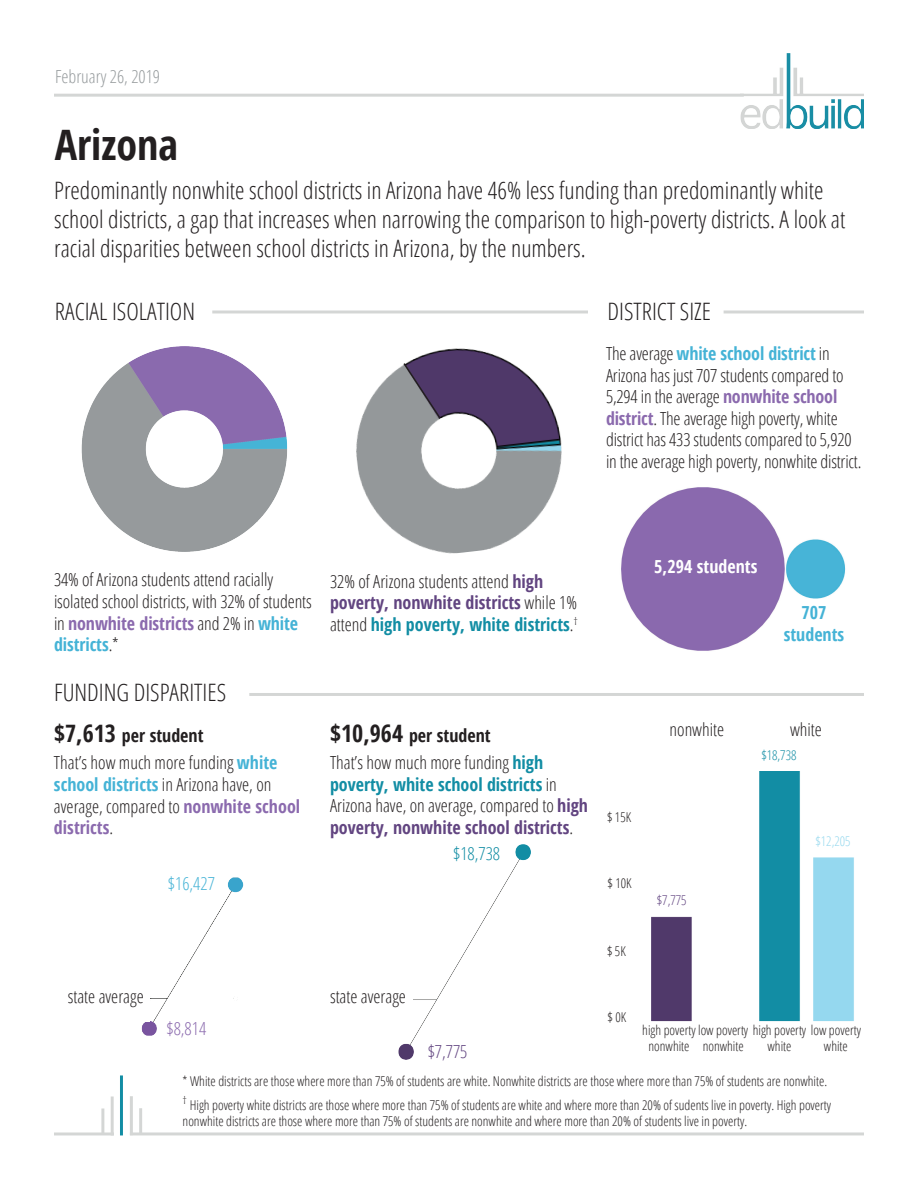
<style>
.page{position:relative;width:918px;height:1188px;background:#fff}
.page>*{position:absolute;margin:0;border:0;box-sizing:border-box;transform-origin:0 0}
.t1{font:700 condensed 42px "Open Sans";color:#231f20}
.t2{font:300 24px/28.8px "Open Sans Condensed";color:#231f20}
.t3{font:300 18px/21.6px "Open Sans Condensed";letter-spacing:-.005em;color:#231f20}
.t4{font:700 condensed 18px/21.6px "Open Sans";color:#128da4}
.t5{font:700 condensed 18px/21.6px "Open Sans";letter-spacing:-.005em;color:#8b6aae}
.t6{font:700 condensed 18px/21.6px "Open Sans";letter-spacing:-.01em;color:#45b3d6;text-align:center}
.t7{font:700 condensed 18px "Open Sans";color:#231f20}
.t8{font:700 condensed 18px "Open Sans";color:#624581}
.t9{font:300 18px "Open Sans Condensed";color:#969b9d}
.t10{font:700 condensed 18px "Open Sans";color:#fff}
.t11{font:300 18px "Open Sans Condensed";color:#128da4}
.t12{font:300 18px "Open Sans Condensed";color:#45b3d6}
.t13{font:300 18px "Open Sans Condensed";color:#624581}
.t14{font:300 18px "Open Sans Condensed";color:#8b6aae}
.t15{font:300 13.5px/16.2px "Open Sans Condensed";color:#231f20}
.t16{font:300 13.5px "Open Sans Condensed";color:#128da4}
.t17{font:300 13.5px "Open Sans Condensed";color:#95d8ee}
.t18{font:300 13.5px "Open Sans Condensed";color:#624581}
.s1{font-family:"Open Sans Condensed";font-weight:300;font-stretch:normal;color:#231f20}
.s2{font-family:"Open Sans";font-weight:700;font-stretch:condensed;color:#8b6aae}
.s3{color:#45b3d6}
.s4{font-family:"Open Sans";font-weight:700;font-stretch:condensed;color:#624581}
.s5{color:#624581}
.s6{font-size:24px}
.s7{font-family:"Open Sans";font-weight:700;font-stretch:condensed;color:#45b3d6}
.s8{font-family:"Open Sans";font-weight:700;font-stretch:condensed;color:#128da4}
</style>
<div class="page">
<img style="left:651px;top:771px;width:203px;height:251px">
<img style="left:621px;top:487px;width:225px;height:164px">
<img style="left:741px;top:54px;width:123px;height:75px">
<hr style="left:54px;top:94px;width:690px;height:3px;background:#d4d6d5">
<hr style="left:54px;top:1133px;width:60px;height:2px;background:#d4d6d5">
<hr style="left:130px;top:1132px;width:734px;height:3px;background:#d4d6d5">
<hr style="left:101px;top:1108px;width:3px;height:26px;background:#d4d6d5">
<hr style="left:111px;top:1096px;width:3px;height:39px;background:#d4d6d5">
<hr style="left:120px;top:1075px;width:3px;height:60px;background:#128da4">
<hr style="left:139px;top:1108px;width:3px;height:26px;background:#d4d6d5">
<hr style="left:130px;top:1096px;width:3px;height:39px;background:#d4d6d5">
<img style="left:81px;top:346px;width:207px;height:206px">
<hr style="left:212px;top:311px;width:376px;height:2px;background:#d4d6d5">
<hr style="left:249px;top:693px;width:615px;height:3px;background:#d4d6d5">
<img style="left:356px;top:348px;width:206px;height:206px">
<hr style="left:724px;top:311px;width:140px;height:2px;background:#d4d6d5">
<img style="left:141px;top:877px;width:103px;height:159px">
<img style="left:398px;top:844px;width:132px;height:215px">
<div style="left:330px;top:989px;width:82px;height:33px;background:#fff"></div>
<div style="left:68px;top:989px;width:82px;height:33px;background:#fff"></div>
<div style="left:166px;top:1021px;width:83px;height:32px;background:#fff"></div>
<svg style="left:402px;top:362px;width:40px;height:58px"></svg>
<p class="t9" style="left:55px;top:64px;width:107px">February 26, 2019</p>
<h1 class="t1" style="left:55px;top:116px;width:125px">Arizona</h1>
<p class="t2" style="left:54px;top:175px;width:793px">Predominantly nonwhite school districts in Arizona have 46% less funding than predominantly white school districts, a gap that increases when narrowing the comparison to high-poverty districts. A look at racial disparities between school districts in Arizona, by the numbers.</p>
<h2 class="t2" style="left:55px;top:296px;width:142px">RACIAL ISOLATION</h2>
<h2 class="t2" style="left:608px;top:296px;width:105px">DISTRICT SIZE</h2>
<p class="t6" style="left:606px;top:342px;width:225px"><span class="s1">The average</span> white school district <span class="s1">in</span></p>
<p class="t3" style="left:606px;top:364px;width:257px">Arizona has just 707 students compared to 5,294 in the average <span class="s2">nonwhite school district</span>. The average high poverty, white district has 433 students compared to 5,920 in the average high poverty, nonwhite district.</p>
<p class="t3" style="left:54px;top:568px;width:259px">34% of Arizona students attend racially isolated school districts, with 32% of students</p>
<p class="t5" style="left:54px;top:612px;width:246px"><span class="s1">in</span> nonwhite districts <span class="s1">and 2% in</span> <span class="s3">white districts</span><span class="s1">.*</span></p>
<h2 class="t2" style="left:54px;top:677px;width:174px">FUNDING DISPARITIES</h2>
<p class="t3" style="left:330px;top:570px;width:215px">32% of Arizona students attend <span class="s4">high</span></p>
<p class="t4" style="left:330px;top:592px;width:250px"><span class="s5">poverty, nonwhite districts</span> <span class="s1">while 1% attend</span> high poverty, white districts<span class="s1">.</span><sup>†</sup></p>
<p class="t7" style="left:54px;top:723px;width:151px"><span class="s6">$7,613</span> per student</p>
<p class="t7" style="left:330px;top:723px;width:162px"><span class="s6">$10,964</span> per student</p>
<p class="t3" style="left:54px;top:751px;width:248px">That’s how much more funding <span class="s7">white school districts</span> in Arizona have, on average, compared to <span class="s2">nonwhite school</span></p>
<p class="t5" style="left:54px;top:816px;width:61px">districts<span class="s1">.</span></p>
<p class="t12" style="left:168px;top:871px;width:48px">$16,427</p>
<p class="t3" style="left:330px;top:751px;width:215px">That’s how much more funding <span class="s8">high</span></p>
<p class="t4" style="left:330px;top:773px;width:228px">poverty, white school districts <span class="s1">in</span></p>
<p class="t3" style="left:330px;top:794px;width:260px">Arizona have, on average, compared to <span class="s4">high</span></p>
<p class="t8" style="left:330px;top:815px;width:245px">poverty, nonwhite school districts<span class="s1">.</span></p>
<p class="t11" style="left:453px;top:841px;width:48px">$18,738</p>
<p class="t3" style="left:68px;top:985px;width:77px">state average</p>
<p class="t3" style="left:330px;top:985px;width:77px">state average</p>
<p class="t14" style="left:166px;top:1016px;width:41px">$8,814</p>
<p class="t13" style="left:428px;top:1039px;width:41px">$7,775</p>
<p class="t10" style="left:654px;top:554px;width:105px">5,294 students</p>
<p class="t6" style="left:784px;top:602px;width:62px">707 students</p>
<p class="t15" style="left:607px;top:809px;width:26px">$ 15K</p>
<p class="t15" style="left:608px;top:875px;width:26px">$ 10K</p>
<p class="t15" style="left:607px;top:942px;width:20px">$ 5K</p>
<p class="t3" style="left:670px;top:718px;width:56px">nonwhite</p>
<p class="t3" style="left:790px;top:718px;width:33px">white</p>
<p class="t18" style="left:657px;top:891px;width:31px">$7,775</p>
<p class="t16" style="left:761px;top:746px;width:37px">$18,738</p>
<p class="t17" style="left:815px;top:832px;width:37px">$12,205</p>
<p class="t15" style="left:608px;top:1008px;width:20px">$ 0K</p>
<p class="t15" style="left:649px;top:1021px;width:214px;text-indent:-6px">high poverty low poverty high poverty low poverty nonwhite</p>
<p class="t15" style="left:703px;top:1037px;width:43px">nonwhite</p>
<p class="t15" style="left:824px;top:1038px;width:25px">white</p>
<p class="t15" style="left:768px;top:1038px;width:25px">white</p>
<p class="t15" style="left:183px;top:1068px;width:650px;line-height:24px">* White districts are those where more than 75% of students are white. Nonwhite districts are those where more than 75% of students are nonwhite. <sup>†</sup> High poverty white districts are those where more than 75% of students are white and where more than 20% of sudents live in poverty. High poverty</p>
<p class="t15" style="left:183px;top:1113px;width:566px">nonwhite districts are those where more than 75% of students are nonwhite and where more than 20% of students live in poverty.</p>
</div>
